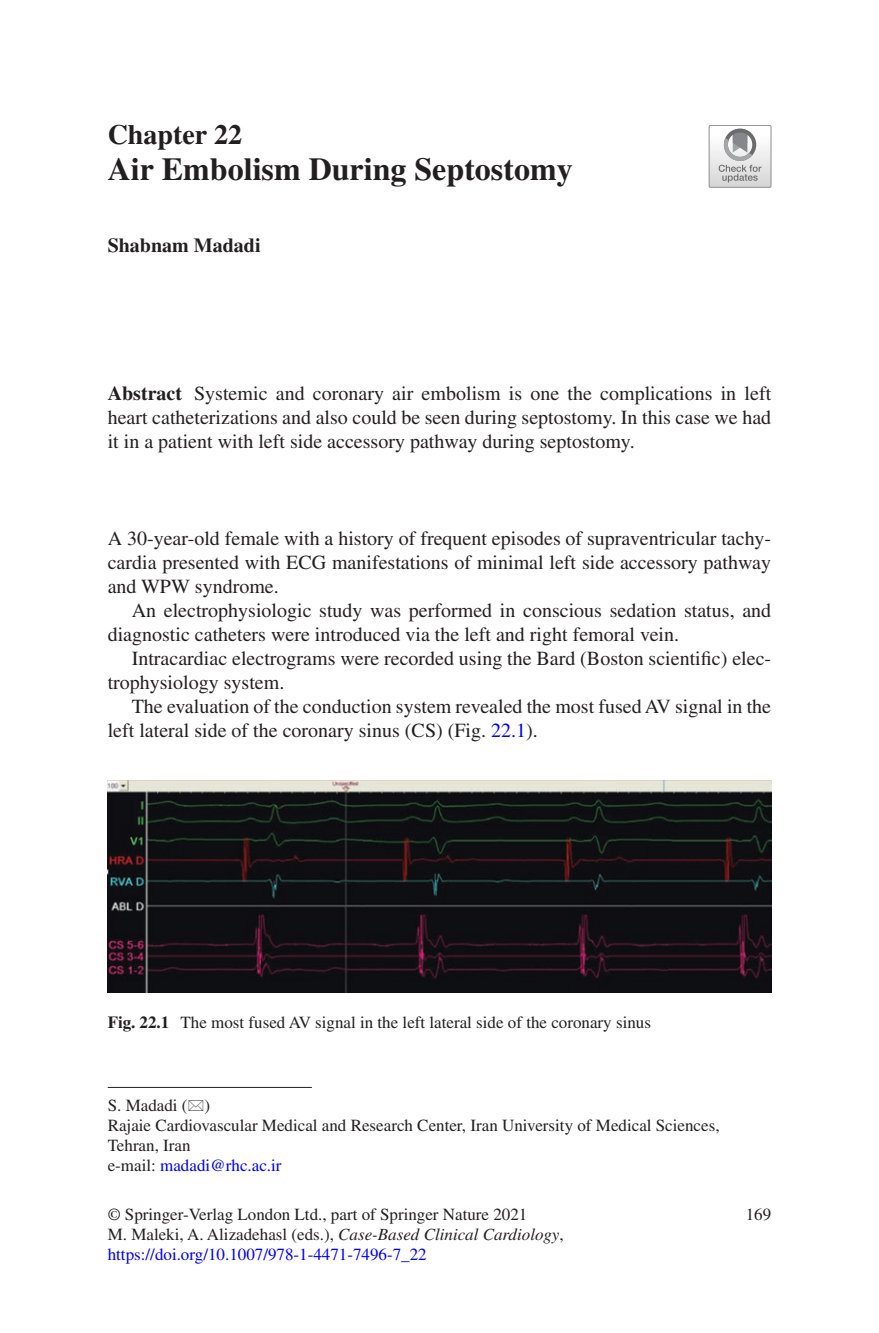
<style>
.page{position:relative;width:879px;height:1333px;background:#fff}
.page>*{position:absolute;margin:0;border:0;box-sizing:border-box;transform-origin:0 0}
.t1{font:700 32px "Times LT Std";color:#231f20}
.t2{font:700 28px "Times LT Std";color:#231f20}
.t3{font:20px/24px "Times LT Std";color:#231f20}
.t4{font:700 20px "Times LT Std";color:#231f20}
.t5{font:17px/20px "Times LT Std";color:#231f20}
.t6{font:17px/20px "Times LT Std";color:#00f}
.s1{font-weight:700}
.s2{color:#00f}
.s3{color:#231f20}
.s4{font-style:italic;color:#231f20}
</style>
<div class="page">
<img style="left:711px;top:148px;width:58px;height:37px">
<div style="left:709px;top:125px;width:62px;height:62px;border:1px solid #8c8e91"></div>
<svg style="left:718px;top:128px;width:43px;height:54px"></svg>
<hr style="left:108px;top:1086px;width:204px;height:1px;background:#231f20">
<img style="left:108px;top:780px;width:663px;height:212px">
<h2 class="t2" style="left:108px;top:118px;width:136px">Chapter 22</h2>
<h1 class="t1" style="left:108px;top:150px;width:466px">Air Embolism During Septostomy</h1>
<p class="t4" style="left:108px;top:234px;width:154px">Shabnam Madadi</p>
<p class="t3" style="left:108px;top:381px;width:665px;text-align:justify"><span class="s1">Abstract</span> Systemic and coronary air embolism is one the complications in left heart catheterizations and also could be seen during septostomy. In this case we had it in a patient with left side accessory pathway during septostomy.</p>
<p class="t3" style="left:108px;top:525px;width:665px;text-align:justify">A 30-year-old female with a history of frequent episodes of supraventricular tachy&shy;cardia presented with ECG manifestations of minimal left side accessory pathway and WPW syndrome.</p>
<p class="t3" style="left:108px;top:597px;width:665px;text-indent:24px">An electrophysiologic study was performed in conscious sedation status, and diagnostic catheters were introduced via the left and right femoral vein.</p>
<p class="t3" style="left:108px;top:645px;width:665px;text-indent:24px">Intracardiac electrograms were recorded using the Bard (Boston scientific) elec&shy;trophysiology system.</p>
<p class="t3" style="left:108px;top:693px;width:665px;text-indent:24px">The evaluation of the conduction system revealed the most fused AV signal in the left lateral side of the coronary sinus (CS) (Fig. <span class="s2">22.1</span>).</p>
<p class="t5" style="left:108px;top:1012px;width:545px"><span class="s1">Fig. 22.1</span> The most fused AV signal in the left lateral side of the coronary sinus</p>
<p class="t5" style="left:108px;top:1095px;width:613px">S. Madadi ( )<br>Rajaie Cardiovascular Medical and Research Center, Iran University of Medical Sciences, Tehran, Iran<br>e-mail: <span class="s2">madadi@rhc.ac.ir</span></p>
<p class="t5" style="left:108px;top:1203px;width:421px">© Springer-Verlag London Ltd., part of Springer Nature 2021</p>
<p class="t5" style="left:746px;top:1203px;width:27px">169</p>
<p class="t6" style="left:108px;top:1223px;width:457px"><span class="s3">M. Maleki, A. Alizadehasl (eds.),</span> <span class="s4">Case-Based Clinical Cardiology</span><span class="s3">, </span>https://doi.org/10.1007/978-1-4471-7496-7_22</p>
</div>
